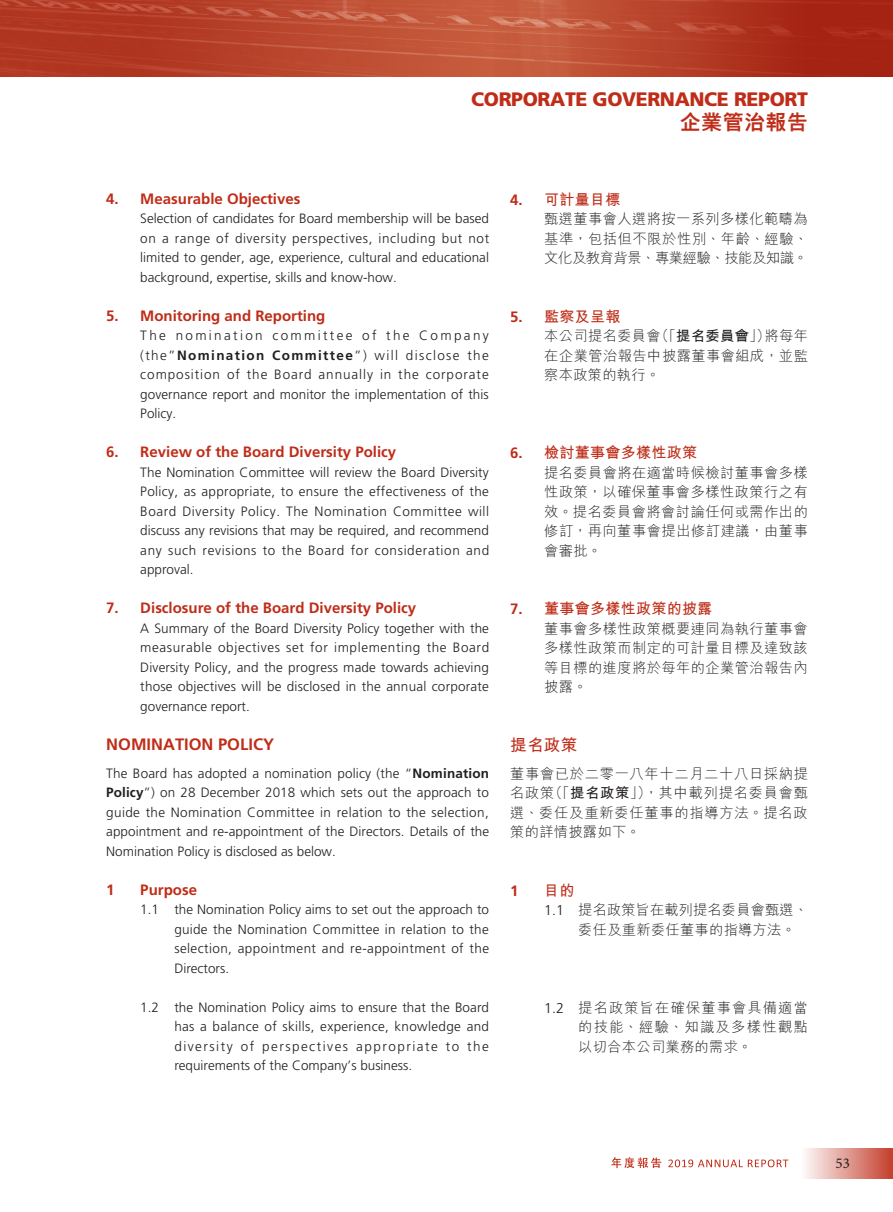
<style>
.page{position:relative;width:893px;height:1212px;background:#fff}
.page>*{position:absolute;margin:0;border:0;box-sizing:border-box;transform-origin:0 0}
.t1{font:800 21px "M Hei HK";letter-spacing:.02em;color:#bf2d19}
.t2{font:900 19.5px "Frutiger LT Std";letter-spacing:-.02em;color:#bf2d19}
.t3{font:700 16.5px "Frutiger LT Std";color:#bf2d19}
.t4{font:700 16.5px "M Hei HK";color:#bf2d19}
.t5{font:700 15px "Frutiger LT Std";color:#bf2d19}
.t6{font:700 15px "M Hei HK";letter-spacing:.02em;color:#bf2d19}
.t7{font:15px "Minion Pro";color:#231f20}
.t8{font:300 14.25px/19.5px "M Hei HK";letter-spacing:.03em;color:#231f20;text-align:justify}
.t9{font:300 14.25px/19.5px "M Hei HK";letter-spacing:.01em;color:#231f20}
.t10{font:300 13.5px/19.5px "Frutiger LT Std";letter-spacing:.005em;color:#231f20;text-align:justify}
.s1{font-weight:700}
.s2{font-family:"Frutiger LT Std"}
</style>
<div class="page">
<svg style="left:557px;top:0;width:336px;height:77px;background:#b13924"></svg>
<svg style="left:0;top:0;width:557px;height:77px;background:#bb4a31"></svg>
<div style="left:795px;top:1148px;width:98px;height:30px;background:linear-gradient(to right,#fff,#c5412e)"></div>
<svg style="left:611px;top:1157px;width:50px;height:11px"></svg>
<svg style="left:668px;top:1159px;width:120px;height:8px"></svg>
<h2 class="t2" style="left:471px;top:88px;width:338px">CORPORATE GOVERNANCE REPORT</h2>
<h1 class="t1" style="left:680px;top:112px;width:130px">企業管治報告</h1>
<p class="t5" style="left:106px;top:190px;width:196px">4. Measurable Objectives</p>
<p class="t10" style="left:140px;top:209px;width:350px">Selection of candidates for Board membership will be based on a range of diversity perspectives, including but not limited to gender, age, experience, cultural and educational background, expertise, skills and know-how.</p>
<p class="t5" style="left:106px;top:307px;width:221px">5. Monitoring and Reporting</p>
<p class="t10" style="left:140px;top:326px;width:350px">The nomination committee of the Company (the”<span class="s1">Nomination Committee</span>”) will disclose the composition of the Board annually in the corporate governance report and monitor the implementation of this Policy.</p>
<p class="t5" style="left:106px;top:443px;width:291px">6. Review of the Board Diversity Policy</p>
<p class="t10" style="left:140px;top:463px;width:350px">The Nomination Committee will review the Board Diversity Policy, as appropriate, to ensure the effectiveness of the Board Diversity Policy. The Nomination Committee will discuss any revisions that may be required, and recommend any such revisions to the Board for consideration and approval.</p>
<p class="t5" style="left:106px;top:599px;width:311px">7. Disclosure of the Board Diversity Policy</p>
<p class="t10" style="left:140px;top:619px;width:350px">A Summary of the Board Diversity Policy together with the measurable objectives set for implementing the Board Diversity Policy, and the progress made towards achieving those objectives will be disclosed in the annual corporate governance report.</p>
<p class="t3" style="left:106px;top:734px;width:169px">NOMINATION POLICY</p>
<p class="t10" style="left:106px;top:764px;width:384px">The Board has adopted a nomination policy (the “<span class="s1">Nomination Policy</span>”) on 28 December 2018 which sets out the approach to guide the Nomination Committee in relation to the selection, appointment and re-appointment of the Directors. Details of the Nomination Policy is disclosed as below.</p>
<p class="t5" style="left:106px;top:881px;width:10px">1</p>
<p class="t5" style="left:140px;top:881px;width:58px">Purpose</p>
<p class="t10" style="left:174px;top:900px;width:316px;text-indent:-34px">1.1 the Nomination Policy aims to set out the approach to guide the Nomination Committee in relation to the selection, appointment and re-appointment of the Directors.</p>
<p class="t10" style="left:174px;top:998px;width:316px;text-indent:-34px">1.2 the Nomination Policy aims to ensure that the Board has a balance of skills, experience, knowledge and diversity of perspectives appropriate to the requirements of the Company’s business.</p>
<p class="t6" style="left:510px;top:188px;width:112px"><span class="s2">4.</span> 可計量目標</p>
<p class="t8" style="left:544px;top:209px;width:265px">甄選董事會人選將按一系列多樣化範疇為基準，包括但不限於性別、年齡、經驗、文化及教育背景、專業經驗、技能及知識。</p>
<p class="t6" style="left:510px;top:305px;width:112px"><span class="s2">5.</span> 監察及呈報</p>
<p class="t8" style="left:544px;top:326px;width:265px">本公司提名委員會（「<span class="s1">提名委員會</span>」）將每年在企業管治報告中披露董事會組成，並監察本政策的執行。</p>
<p class="t6" style="left:510px;top:442px;width:188px"><span class="s2">6.</span> 檢討董事會多樣性政策</p>
<p class="t8" style="left:544px;top:463px;width:265px">提名委員會將在適當時候檢討董事會多樣性政策，以確保董事會多樣性政策行之有效。提名委員會將會討論任何或需作出的修訂，再向董事會提出修訂建議，由董事會審批。</p>
<p class="t6" style="left:510px;top:598px;width:204px"><span class="s2">7.</span> 董事會多樣性政策的披露</p>
<p class="t8" style="left:544px;top:619px;width:265px">董事會多樣性政策概要連同為執行董事會多樣性政策而制定的可計量目標及達致該等目標的進度將於每年的企業管治報告內披露。</p>
<p class="t4" style="left:510px;top:733px;width:68px">提名政策</p>
<p class="t8" style="left:510px;top:764px;width:299px">董事會已於二零一八年十二月二十八日採納提名政策（「<span class="s1">提名政策</span>」），其中載列提名委員會甄選、委任及重新委任董事的指導方法。提名政策的詳情披露如下。</p>
<p class="t5" style="left:510px;top:882px;width:10px">1</p>
<p class="t6" style="left:544px;top:879px;width:32px">目的</p>
<p class="t9" style="left:578px;top:900px;width:231px;text-indent:-34px"><span class="s2">1.1</span> 提名政策旨在載列提名委員會甄選、委任及重新委任董事的指導方法。</p>
<p class="t8" style="left:578px;top:998px;width:231px;text-indent:-34px"><span class="s2">1.2</span> 提名政策旨在確保董事會具備適當的技能、經驗、知識及多樣性觀點以切合本公司業務的需求。</p>
<p class="t7" style="left:836px;top:1154px;width:16px">53</p>
</div>
